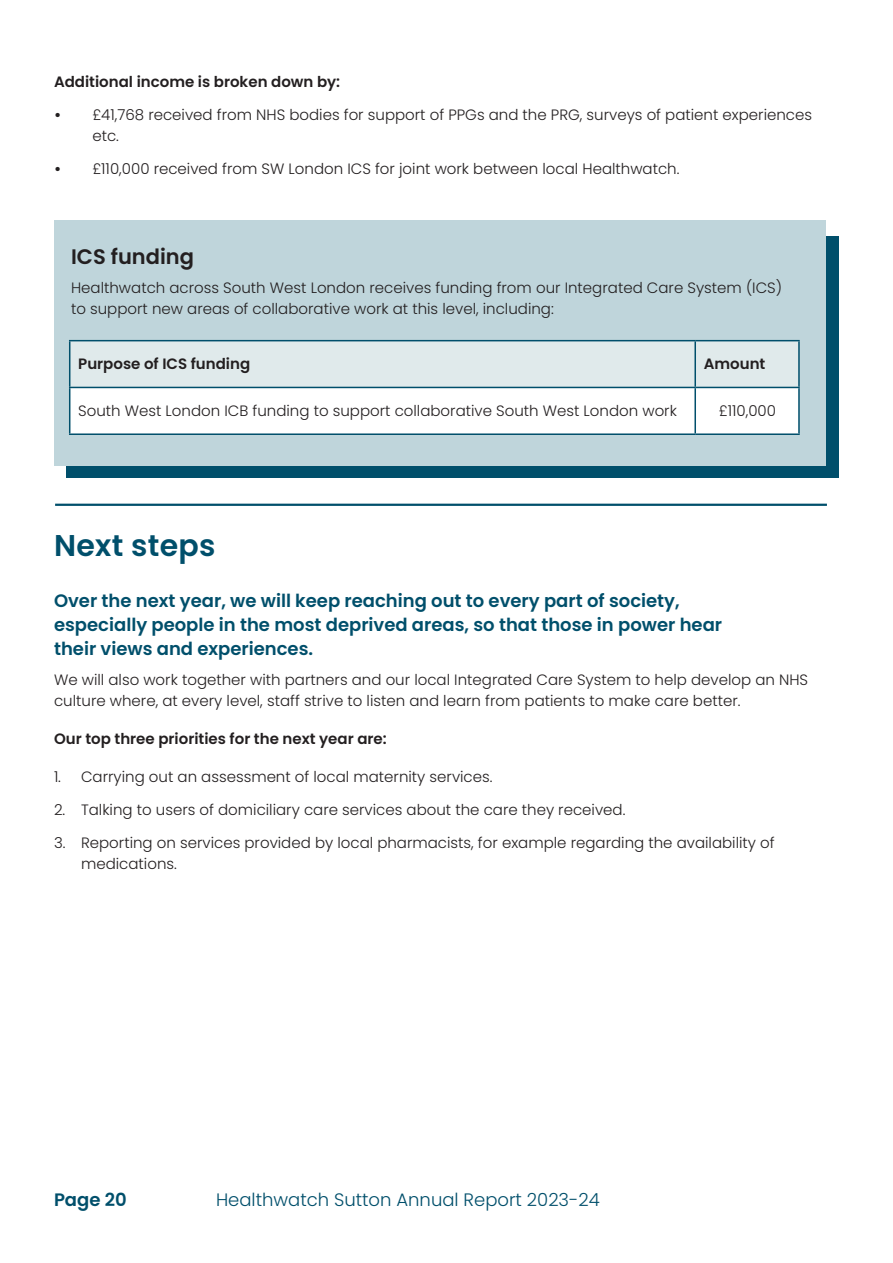
<style>
.page{position:relative;width:893px;height:1263px;background:#fff}
.page>*{position:absolute;margin:0;border:0;box-sizing:border-box;transform-origin:0 0}
.Section_Intro{font:600 30px "Poppins";letter-spacing:.01em;color:#004f6b}
.Box_Body{font:600 21px "Poppins";color:#231f20}
.Section_Intro-2{font:600 18px/24px "Poppins";color:#004f6b}
.t1{font:300 18px "Poppins";color:#004f6b}
.Section_Intro-3{font:300 15px/21px "Poppins";color:#231f20}
.Box_Body-2{font:300 15px/21px "Poppins";color:#231f20}
.Contents_Body{font:300 15px "Poppins";color:#231f20}
.Body_Bold{font:600 15px "Poppins";color:#231f20}
.Contents_Body-2{font:600 15px "Poppins";color:#231f20}
.s1{font-weight:600}
</style>
<div class="page">
<div style="left:66px;top:236px;width:773px;height:241px;background:#004f6b"></div>
<div style="left:54px;top:220px;width:772px;height:246px;background:#bfd5db"></div>
<hr style="left:55px;top:504px;width:772px;height:2px;background:#004f6b">
<svg style="left:70px;top:341px;width:728px;height:92px;background:#ecf2f3"></svg>
<hr style="left:69px;top:340px;width:626px;height:1px;background:#004f6b">
<hr style="left:69px;top:341px;width:1px;height:46px;background:#004f6b">
<hr style="left:695px;top:340px;width:105px;height:1px;background:#004f6b">
<hr style="left:694px;top:341px;width:2px;height:46px;background:#004f6b">
<hr style="left:798px;top:341px;width:2px;height:46px;background:#004f6b">
<hr style="left:69px;top:387px;width:626px;height:1px;background:#004f6b">
<hr style="left:69px;top:388px;width:1px;height:45px;background:#004f6b">
<hr style="left:695px;top:387px;width:105px;height:1px;background:#004f6b">
<hr style="left:694px;top:388px;width:2px;height:45px;background:#004f6b">
<hr style="left:798px;top:388px;width:2px;height:45px;background:#004f6b">
<hr style="left:69px;top:433px;width:626px;height:2px;background:#004f6b">
<hr style="left:695px;top:433px;width:105px;height:2px;background:#004f6b">
<p class="Body_Bold" style="left:54px;top:73px;width:288px">Additional income is broken down by:</p>
<p class="Section_Intro-3" style="left:92px;top:105px;width:721px;text-indent:-38px"><span class="s1">•</span> £41,768 received from NHS bodies for support of PPGs and the PRG, surveys of patient experiences etc.</p>
<p class="Section_Intro-3" style="left:54px;top:159px;width:627px"><span class="s1">•</span> £110,000 received from SW London ICS for joint work between local Healthwatch.</p>
<p class="Box_Body" style="left:71px;top:244px;width:124px">ICS funding</p>
<p class="Box_Body-2" style="left:71px;top:277px;width:713px">Healthwatch across South West London receives funding from our Integrated Care System (ICS) to support new areas of collaborative work at this level, including:</p>
<p class="Contents_Body-2" style="left:78px;top:355px;width:173px">Purpose of ICS funding</p>
<p class="Contents_Body-2" style="left:704px;top:355px;width:63px">Amount</p>
<p class="Contents_Body" style="left:78px;top:402px;width:600px">South West London ICB funding to support collaborative South West London work</p>
<p class="Contents_Body" style="left:719px;top:402px;width:59px">£110,000</p>
<p class="Section_Intro" style="left:54px;top:528px;width:163px">Next steps</p>
<p class="Section_Intro-2" style="left:54px;top:589px;width:670px">Over the next year, we will keep reaching out to every part of society, especially people in the most deprived areas, so that those in power hear their views and experiences.</p>
<p class="Section_Intro-3" style="left:54px;top:669px;width:756px">We will also work together with partners and our local Integrated Care System to help develop an NHS culture where, at every level, staff strive to listen and learn from patients to make care better.</p>
<p class="Body_Bold" style="left:54px;top:730px;width:334px">Our top three priorities for the next year are:</p>
<p class="Section_Intro-3" style="left:54px;top:766px;width:440px">1. Carrying out an assessment of local maternity services.</p>
<p class="Section_Intro-3" style="left:54px;top:799px;width:573px">2. Talking to users of domiciliary care services about the care they received.</p>
<p class="Section_Intro-3" style="left:81px;top:832px;width:695px;text-indent:-27px">3. Reporting on services provided by local pharmacists, for example regarding the availability of medications.</p>
<p class="Section_Intro-2" style="left:54px;top:1188px;width:74px">Page 20</p>
<p class="t1" style="left:216px;top:1190px;width:385px">Healthwatch Sutton Annual Report 2023-24</p>
</div>
